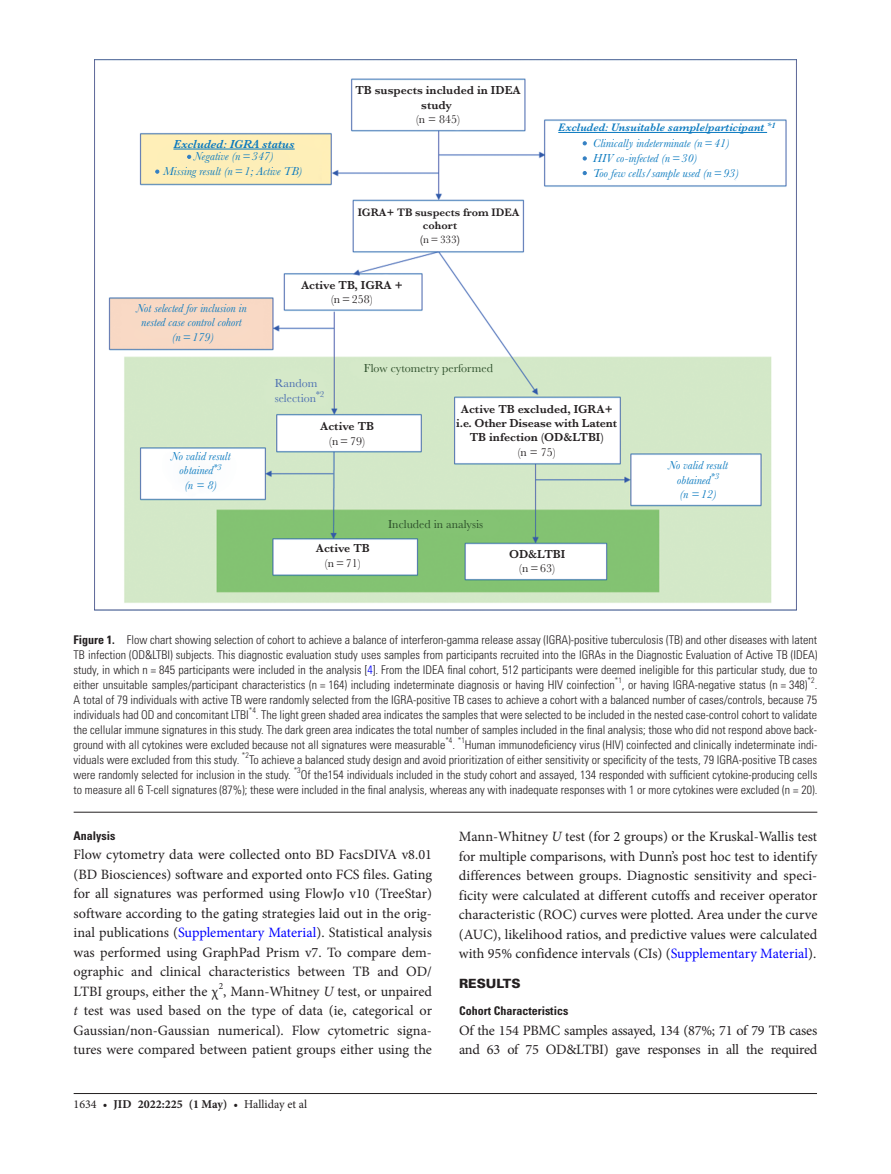
<style>
.page{position:relative;width:891px;height:1174px;background:#fff}
.page>*{position:absolute;margin:0;border:0;box-sizing:border-box;transform-origin:0 0}
.t1{font:14.25px/19.5px "Minion Pro";letter-spacing:-.01em;color:#231f20;text-align:justify}
.t2{font:900 12.75px "Univers LT Std";color:#231f20}
.t3{font:300 condensed 12px/15px "Univers LT Std";color:#231f20;text-align:justify}
.t4{font:italic 12px/14.4px "Baskerville MT Std";color:#0979bf;text-align:center}
.t5{font:600 12px/14.4px "Baskerville MT Std";color:#231f20;text-align:center}
.t6{font:12px "Baskerville MT Std";color:#2a4c28}
.t7{font:12px "Baskerville MT Std";color:#231f20}
.t8{font:12px "Minion Pro";color:#231f20}
.t9{font:700 condensed 12px "Univers LT Std";color:#231f20}
.t10{font:italic 600 12px "Baskerville MT Std";color:#0979bf}
.t11{font:12px/14.4px "Baskerville MT Std";color:#4b6eb1}
.t12{font:italic 600 11.25px "Baskerville MT Std";color:#0979bf}
.t13{font:600 11.25px/13.5px "Baskerville MT Std";color:#231f20;text-align:center}
.t14{font:300 condensed 7.95px "Univers LT Std";color:#231f20}
.s1{font-weight:400}
.s2{font-weight:700}
.s3{color:#00f}
.s4{font-style:italic}
</style>
<div class="page">
<hr style="left:74px;top:1093px;width:743px;height:1px;background:#231f20">
<hr style="left:74px;top:812px;width:743px;height:1px;background:#231f20">
<img style="left:94px;top:59px;width:702px;height:551px">
<hr style="left:173px;top:149px;width:122px;height:1px;background:#0979bf">
<hr style="left:558px;top:132px;width:209px;height:1px;background:#0979bf">
<svg style="left:583px;top:141px;width:4px;height:4px"></svg>
<svg style="left:583px;top:156px;width:4px;height:4px"></svg>
<svg style="left:583px;top:171px;width:4px;height:4px"></svg>
<svg style="left:187px;top:155px;width:4px;height:4px"></svg>
<svg style="left:155px;top:170px;width:4px;height:4px"></svg>
<p class="t10" style="left:173px;top:137px;width:123px">Excluded: IGRA status</p>
<p class="t4" style="left:163px;top:164px;width:140px">Missing result (n=1; Active TB)</p>
<p class="t4" style="left:194px;top:149px;width:81px">Negative (n=347)</p>
<p class="t5" style="left:355px;top:83px;width:167px">TB suspects included in IDEA study</p>
<p class="t7" style="left:416px;top:112px;width:46px">(n = 845)</p>
<p class="t4" style="left:136px;top:301px;width:112px">Not selected for inclusion in nested case control cohort (n=179)</p>
<p class="t13" style="left:358px;top:205px;width:163px">IGRA+ TB suspects from IDEA cohort<br>(<span class="s1">n=333</span>)</p>
<p class="t5" style="left:301px;top:277px;width:103px">Active TB, IGRA +</p>
<p class="t7" style="left:331px;top:292px;width:43px">(n=258)</p>
<p class="t12" style="left:558px;top:121px;width:219px">Excluded: Unsuitable sample/participant <sup>*1</sup></p>
<p class="t4" style="left:593px;top:136px;width:148px;line-height:14.9px;text-align:left">Clinically indeterminate (n=41)<br>HIV co-infected (n=30)<br>Too few cells/sample used (n=93)</p>
<p class="t6" style="left:364px;top:362px;width:131px">Flow cytometry performed</p>
<p class="t5" style="left:456px;top:401px;width:163px">Active TB excluded, IGRA+ i.e. Other Disease with Latent<br>TB infection (OD&amp;LTBI)</p>
<p class="t7" style="left:518px;top:445px;width:40px">(n = 75)</p>
<p class="t11" style="left:275px;top:376px;width:51px">Random selection<sup>*2</sup></p>
<p class="t5" style="left:320px;top:419px;width:55px">Active TB</p>
<p class="t7" style="left:329px;top:434px;width:37px">(n=79)</p>
<p class="t4" style="left:171px;top:449px;width:61px">No valid result obtained<sup>*3<br></sup>(n = 8)</p>
<p class="t4" style="left:668px;top:458px;width:61px">No valid result obtained<sup>*3<br></sup>(n =12)</p>
<p class="t6" style="left:388px;top:517px;width:97px">Included in analysis</p>
<p class="t5" style="left:316px;top:541px;width:55px">Active TB</p>
<p class="t7" style="left:325px;top:556px;width:37px">(n=71)</p>
<p class="t5" style="left:509px;top:547px;width:58px">OD&amp;LTBI</p>
<p class="t7" style="left:519px;top:561px;width:37px">(n=63)</p>
<p class="t3" style="left:74px;top:632px;width:745px"><span class="s2">Figure 1.</span> Flow chart showing selection of cohort to achieve a balance of interferon-gamma release assay (IGRA)-positive tuberculosis (TB) and other diseases with latent TB infection (OD&amp;LTBI) subjects. This diagnostic evaluation study uses samples from participants recruited into the IGRAs in the Diagnostic Evaluation of Active TB (IDEA) study, in which n = 845 participants were included in the analysis [<span class="s3">4</span>]. From the IDEA final cohort, 512 participants were deemed ineligible for this particular study, due to either unsuitable samples/participant characteristics (n = 164) including indeterminate diagnosis or having HIV coinfection</p>
<p class="t14" style="left:615px;top:676px;width:9px">*1</p>
<p class="t3" style="left:622px;top:677px;width:187px">, or having IGRA-negative status (n = 348)</p>
<p class="t14" style="left:808px;top:676px;width:9px">*2</p>
<p class="t3" style="left:74px;top:677px;width:745px;text-indent:741px">.<br>A total of 79 individuals with active TB were randomly selected from the IGRA-positive TB cases to achieve a cohort with a balanced number of cases/controls, because 75 individuals had OD and concomitant LTBI</p>
<p class="t14" style="left:249px;top:706px;width:9px">*4</p>
<p class="t3" style="left:74px;top:707px;width:745px;text-indent:182px">. The light green shaded area indicates the samples that were selected to be included in the nested case-control cohort to validate the cellular immune signatures in this study. The dark green area indicates the total number of samples included in the final analysis; those who did not respond above back&shy;ground with all cytokines were excluded because not all signatures were measurable</p>
<p class="t14" style="left:445px;top:736px;width:9px">*4</p>
<p class="t14" style="left:458px;top:736px;width:9px">*1</p>
<p class="t3" style="left:465px;top:737px;width:354px">Human immunodeficiency virus (HIV) coinfected and clinically indeterminate indi-</p>
<p class="t3" style="left:452px;top:737px;width:4px">.</p>
<p class="t3" style="left:74px;top:752px;width:167px">viduals were excluded from this study.</p>
<p class="t14" style="left:242px;top:751px;width:9px">*2</p>
<p class="t3" style="left:74px;top:752px;width:745px;text-indent:175px">To achieve a balanced study design and avoid prioritization of either sensitivity or specificity of the tests, 79 IGRA-positive TB cases were randomly selected for inclusion in the study.</p>
<p class="t14" style="left:294px;top:766px;width:9px">*3</p>
<p class="t3" style="left:74px;top:767px;width:745px;text-align:right">Of the154 individuals included in the study cohort and assayed, 134 responded with sufficient cytokine-producing cells<br>to measure all 6 T-cell signatures (87%); these were included in the final analysis, whereas any with inadequate responses with 1 or more cytokines were excluded (n = 20).</p>
<p class="t9" style="left:74px;top:828px;width:43px">Analysis</p>
<p class="t1" style="left:74px;top:845px;width:360px">Flow cytometry data were collected onto BD FacsDIVA v8.01 (BD Biosciences) software and exported onto FCS files. Gating for all signatures was performed using FlowJo v10 (TreeStar) software according to the gating strategies laid out in the orig&shy;inal publications (<span class="s3">Supplementary Material</span>). Statistical analysis was performed using GraphPad Prism v7. To compare dem&shy;ographic and clinical characteristics between TB and OD/ LTBI groups, either the χ<sup>2</sup>, Mann-Whitney <span class="s4">U</span> test, or unpaired <span class="s4">t</span> test was used based on the type of data (ie, categorical or Gaussian/non-Gaussian numerical). Flow cytometric signa&shy;tures were compared between patient groups either using the</p>
<p class="t8" style="left:74px;top:1096px;width:235px">1634 • <span class="s2">jid 2022:225 (1 May)</span> • Halliday et al</p>
<p class="t1" style="left:459px;top:827px;width:360px">Mann-Whitney <span class="s4">U</span> test (for 2 groups) or the Kruskal-Wallis test for multiple comparisons, with Dunn’s post hoc test to identify differences between groups. Diagnostic sensitivity and speci&shy;ficity were calculated at different cutoffs and receiver operator characteristic (ROC) curves were plotted. Area under the curve (AUC), likelihood ratios, and predictive values were calculated with 95% confidence intervals (CIs) (<span class="s3">Supplementary Material</span>).</p>
<p class="t2" style="left:459px;top:976px;width:63px">RESULTS</p>
<p class="t9" style="left:459px;top:1004px;width:111px">Cohort Characteristics</p>
<p class="t1" style="left:459px;top:1021px;width:360px">Of the 154 PBMC samples assayed, 134 (87%; 71 of 79 TB cases and 63 of 75 OD&amp;LTBI) gave responses in all the required</p>
</div>
